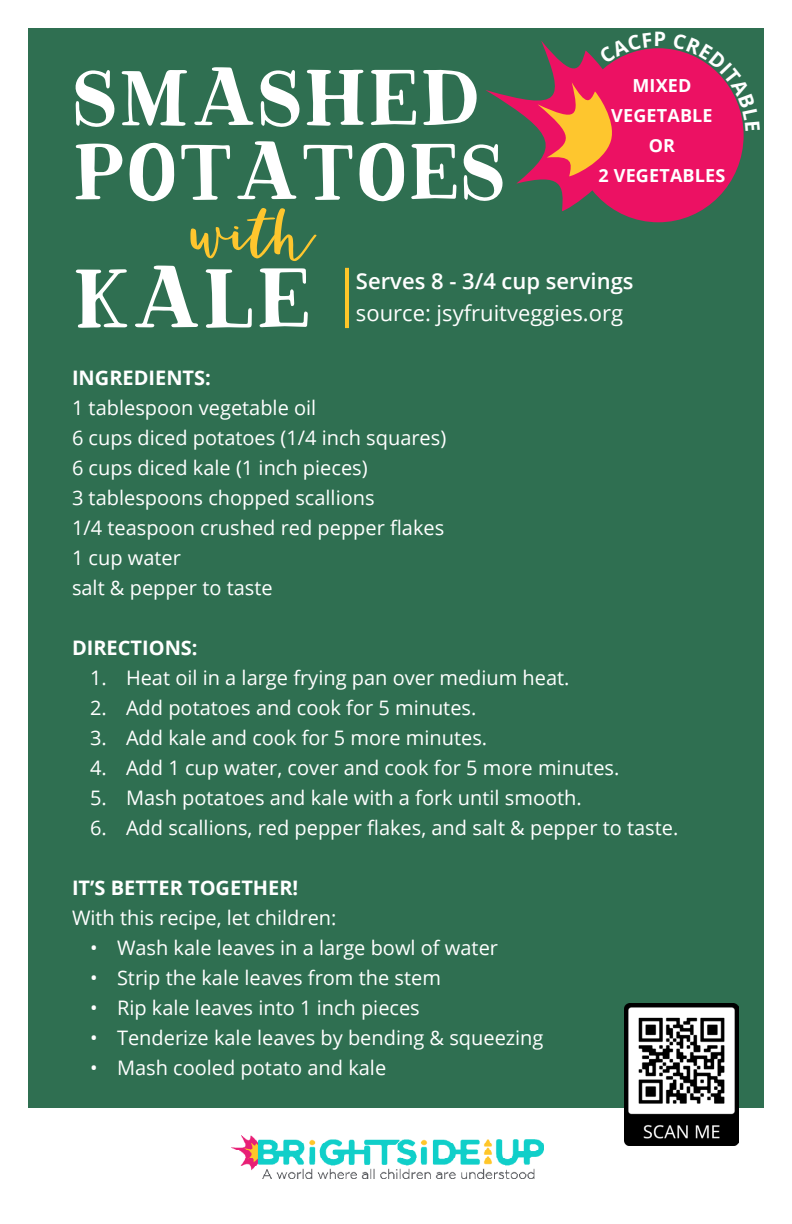
<style>
.page{position:relative;width:792px;height:1224px;background:#2f6f51}
.page>*{position:absolute;margin:0;border:0;box-sizing:border-box;transform-origin:0 0}
.t1{font:128px "Magnolia Plantation";color:#fff}
.t2{font:120px "Magnolia Plantation";color:#fff}
.with_and_or{font:112px "Katiekate Solid";color:#fec62e}
.one_liner{font:22px "Open Sans";color:#fff}
.one_liner-2{font:600 22px "Open Sans";color:#fff}
.body_white{font:20px "Open Sans";color:#fff}
.body_white-2{font:700 20px "Open Sans";color:#fff}
.skills_for_school{font:700 18px/30px "Open Sans";letter-spacing:.01em;color:#fff;text-align:center}
</style>
<div class="page">
<div style="left:0;top:0;width:792px;height:1224px;border:28px solid #fff"></div>
<div style="left:0;top:1109px;width:792px;height:115px;background:#fff"></div>
<div style="left:573px;top:48px;width:171px;height:174px;background:#ec1163;border-radius:50%"></div>
<img style="left:624px;top:1004px;width:115px;height:142px">
<hr style="left:345px;top:268px;width:4px;height:60px;background:#ffc629">
<img style="left:232px;top:1135px;width:312px;height:44px">
<svg style="left:485px;top:41px;width:180px;height:170px"></svg>
<svg style="left:673px;top:49px;width:71px;height:82px"></svg>
<p class="t2" style="left:72px;top:41px;width:410px">SMASHED</p>
<p class="t2" style="left:72px;top:115px;width:436px">POTATOES</p>
<p class="with_and_or" style="left:193px;top:180px;width:125px">with</p>
<p class="skills_for_school" style="left:611px;top:70px;width:103px">MIXED<br>VEGETABLE</p>
<p class="skills_for_school" style="left:649px;top:130px;width:28px">OR</p>
<p class="skills_for_school" style="left:598px;top:160px;width:128px">2 VEGETABLES</p>
<p class="t1" style="left:72px;top:238px;width:241px">KALE</p>
<p class="one_liner-2" style="left:356px;top:266px;width:279px">Serves 8 - 3/4 cup servings</p>
<p class="one_liner" style="left:356px;top:298px;width:269px">source: jsyfruitveggies.org</p>
<p class="body_white-2" style="left:72px;top:364px;width:140px">INGREDIENTS:</p>
<p class="body_white" style="left:72px;top:394px;width:246px">1 tablespoon vegetable oil</p>
<p class="body_white" style="left:72px;top:424px;width:376px">6 cups diced potatoes (1/4 inch squares)</p>
<p class="body_white" style="left:72px;top:454px;width:297px">6 cups diced kale (1 inch pieces)</p>
<p class="body_white" style="left:72px;top:484px;width:304px">3 tablespoons chopped scallions</p>
<p class="body_white" style="left:72px;top:514px;width:374px">1/4 teaspoon crushed red pepper flakes</p>
<p class="body_white" style="left:72px;top:544px;width:111px">1 cup water</p>
<p class="body_white" style="left:72px;top:574px;width:202px">salt &amp; pepper to taste</p>
<p class="body_white-2" style="left:72px;top:634px;width:127px">DIRECTIONS:</p>
<p class="body_white" style="left:90px;top:664px;width:481px">1. Heat oil in a large frying pan over medium heat.</p>
<p class="body_white" style="left:90px;top:694px;width:388px">2. Add potatoes and cook for 5 minutes.</p>
<p class="body_white" style="left:90px;top:724px;width:399px">3. Add kale and cook for 5 more minutes.</p>
<p class="body_white" style="left:90px;top:754px;width:531px">4. Add 1 cup water, cover and cook for 5 more minutes.</p>
<p class="body_white" style="left:90px;top:784px;width:493px">5. Mash potatoes and kale with a fork until smooth.</p>
<p class="body_white" style="left:90px;top:814px;width:590px">6. Add scallions, red pepper flakes, and salt &amp; pepper to taste.</p>
<p class="body_white-2" style="left:72px;top:874px;width:228px">IT’S BETTER TOGETHER!</p>
<p class="body_white" style="left:72px;top:904px;width:266px">With this recipe, let children:</p>
<p class="body_white" style="left:90px;top:934px;width:410px">• Wash kale leaves in a large bowl of water</p>
<p class="body_white" style="left:90px;top:964px;width:352px">• Strip the kale leaves from the stem</p>
<p class="body_white" style="left:90px;top:994px;width:331px">• Rip kale leaves into 1 inch pieces</p>
<p class="body_white" style="left:90px;top:1024px;width:455px">• Tenderize kale leaves by bending &amp; squeezing</p>
<p class="body_white" style="left:90px;top:1054px;width:298px">• Mash cooled potato and kale</p>
</div>
